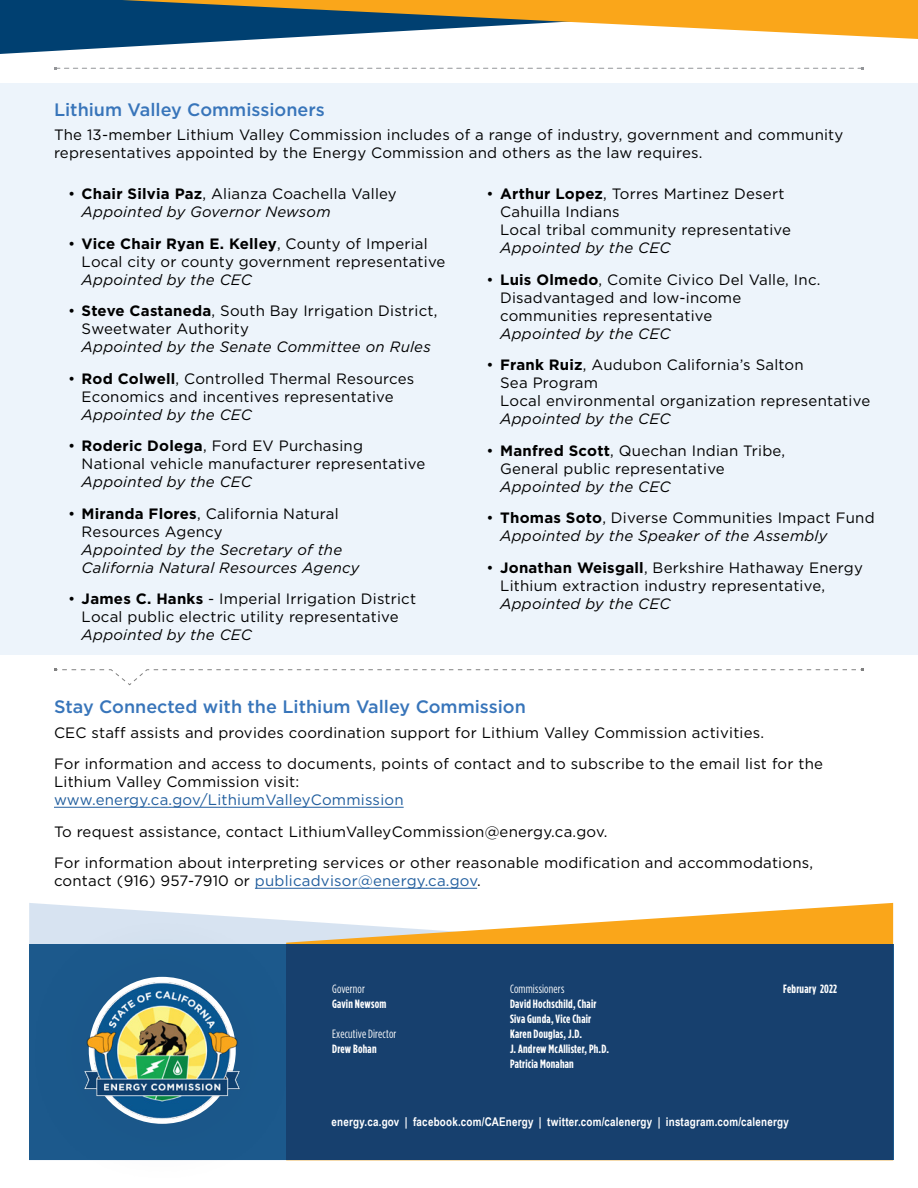
<style>
.page{position:relative;width:918px;height:1188px;background:#fff}
.page>*{position:absolute;margin:0;border:0;box-sizing:border-box;transform-origin:0 0}
.t1{font:500 18px "Gotham HTF";color:#3875ba}
.Bullets{font:15px/18px "Gotham HTF";letter-spacing:.015em;color:#000}
.Bullets-2{font:italic 15px/18px "Gotham HTF";letter-spacing:.015em;color:#000}
.Stack___Credits{font:700 condensed 12px/15px "Gotham HTF";letter-spacing:.015em;color:#fff}
.Stack___Credits-2{font:700 12px "Arial Narrow";letter-spacing:.02em;color:#fff}
.Stack___Credits-3{font:condensed 12px/15px "Gotham HTF";letter-spacing:.015em;color:#fff}
.s1{font-style:normal}
.s2{font-weight:700;font-style:normal}
.s3{font-weight:700}
.s4{font-style:italic}
.s5{color:#215e9e}
.s6{font-weight:400}
</style>
<div class="page">
<div style="left:0;top:83px;width:918px;height:571px;background:#edf4fb"></div>
<svg style="left:303px;top:903px;width:590px;height:41px;fill:#faa61a"></svg>
<div style="left:22px;top:910px;width:281px;height:278px;background:#17406e;opacity:.19"></div>
<div style="left:286px;top:944px;width:607px;height:216px;background:#17406e"></div>
<svg style="left:0;top:0;width:262px;height:54px;fill:#004071"></svg>
<svg style="left:122px;top:0;width:796px;height:39px"></svg>
<svg style="left:54px;top:668px;width:810px;height:18px"></svg>
<svg style="left:54px;top:67px;width:810px;height:3px"></svg>
<img style="left:82px;top:977px;width:161px;height:147px">
<hr style="left:54px;top:807px;width:350px;height:1px;background:#215e9e">
<hr style="left:255px;top:888px;width:222px;height:1px;background:#215e9e">
<h3 class="t1" style="left:54px;top:99px;width:272px">Lithium Valley Commissioners</h3>
<p class="Bullets" style="left:54px;top:126px;width:791px">The 13-member Lithium Valley Commission includes of a range of industry, government and community representatives appointed by the Energy Commission and others as the law requires.</p>
<p class="Bullets-2" style="left:82px;top:185px;width:317px;text-indent:-14px"><span class="s1">•</span> <span class="s2">Chair Silvia Paz</span><span class="s1">, Alianza Coachella Valley<br></span>Appointed by Governor Newsom</p>
<p class="Bullets" style="left:82px;top:234px;width:365px;text-indent:-14px">• <span class="s3">Vice Chair Ryan E. Kelley</span>, County of Imperial<br>Local city or county government representative<br><span class="s4">Appointed by the CEC</span></p>
<p class="Bullets" style="left:82px;top:302px;width:357px;text-indent:-14px">• <span class="s3">Steve Castaneda</span>, South Bay Irrigation District,<br>Sweetwater Authority<br><span class="s4">Appointed by the Senate Committee on Rules</span></p>
<p class="Bullets" style="left:82px;top:369px;width:334px;text-indent:-14px">• <span class="s3">Rod Colwell</span>, Controlled Thermal Resources<br>Economics and incentives representative<br><span class="s4">Appointed by the CEC</span></p>
<p class="Bullets" style="left:82px;top:437px;width:345px;text-indent:-14px">• <span class="s3">Roderic Dolega</span>, Ford EV Purchasing<br>National vehicle manufacturer representative<br><span class="s4">Appointed by the CEC</span></p>
<p class="Bullets-2" style="left:82px;top:504px;width:279px;text-indent:-14px"><span class="s1">•</span> <span class="s2">Miranda Flores</span><span class="s1">, California Natural<br>Resources Agency<br></span>Appointed by the Secretary of the<br>California Natural Resources Agency</p>
<p class="Bullets" style="left:82px;top:590px;width:336px;text-indent:-14px">• <span class="s3">James C. Hanks</span> - Imperial Irrigation District<br>Local public electric utility representative<br><span class="s4">Appointed by the CEC</span></p>
<p class="Bullets" style="left:500px;top:185px;width:292px;text-indent:-14px">• <span class="s3">Arthur Lopez</span>, Torres Martinez Desert<br>Cahuilla Indians<br>Local tribal community representative<br><span class="s4">Appointed by the CEC</span></p>
<p class="Bullets" style="left:500px;top:270px;width:322px;text-indent:-14px">• <span class="s3">Luis Olmedo</span>, Comite Civico Del Valle, Inc.<br>Disadvantaged and low-income communities representative<br><span class="s4">Appointed by the CEC</span></p>
<p class="Bullets" style="left:500px;top:356px;width:372px;text-indent:-14px">• <span class="s3">Frank Ruiz</span>, Audubon California’s Salton<br>Sea Program<br>Local environmental organization representative<br><span class="s4">Appointed by the CEC</span></p>
<p class="Bullets" style="left:500px;top:441px;width:287px;text-indent:-14px">• <span class="s3">Manfred Scott</span>, Quechan Indian Tribe,<br>General public representative<br><span class="s4">Appointed by the CEC</span></p>
<p class="Bullets-2" style="left:500px;top:509px;width:376px;text-indent:-14px"><span class="s1">•</span> <span class="s2">Thomas Soto</span><span class="s1">, Diverse Communities Impact Fund<br></span>Appointed by the Speaker of the Assembly</p>
<p class="Bullets" style="left:500px;top:558px;width:364px;text-indent:-14px">• <span class="s3">Jonathan Weisgall</span>, Berkshire Hathaway Energy<br>Lithium extraction industry representative,<br><span class="s4">Appointed by the CEC</span></p>
<h3 class="t1" style="left:54px;top:696px;width:473px">Stay Connected with the Lithium Valley Commission</h3>
<p class="Bullets" style="left:54px;top:723px;width:712px">CEC staff assists and provides coordination support for Lithium Valley Commission activities.</p>
<p class="Bullets" style="left:54px;top:755px;width:771px">For information and access to documents, points of contact and to subscribe to the email list for the<br>Lithium Valley Commission visit:<br><span class="s5">www.energy.ca.gov/LithiumValleyCommission</span></p>
<p class="Bullets" style="left:54px;top:822px;width:555px">To request assistance, contact LithiumValleyCommission@energy.ca.gov.</p>
<p class="Bullets" style="left:54px;top:854px;width:761px">For information about interpreting services or other reasonable modification and accommodations, contact (916) 957-7910 or <span class="s5">publicadvisor@energy.ca.gov</span>.</p>
<p class="Stack___Credits" style="left:332px;top:981px;width:56px"><span class="s6">Governor<br></span>Gavin Newsom</p>
<p class="Stack___Credits-3" style="left:332px;top:1026px;width:66px">Executive Director<br><span class="s3">Drew Bohan</span></p>
<p class="Stack___Credits-3" style="left:510px;top:981px;width:56px">Commissioners</p>
<p class="Stack___Credits" style="left:510px;top:996px;width:88px">David Hochschild, Chair</p>
<p class="Stack___Credits" style="left:510px;top:1011px;width:101px">Siva Gunda, Vice Chair<br>Karen Douglas, J.D.<br>J. Andrew McAllister, Ph.D.<br>Patricia Monahan</p>
<p class="Stack___Credits" style="left:783px;top:981px;width:55px">February 2022</p>
<p class="Stack___Credits-2" style="left:332px;top:1113px;width:459px">energy.ca.gov | facebook.com/CAEnergy | twitter.com/calenergy | instagram.com/calenergy</p>
</div>
